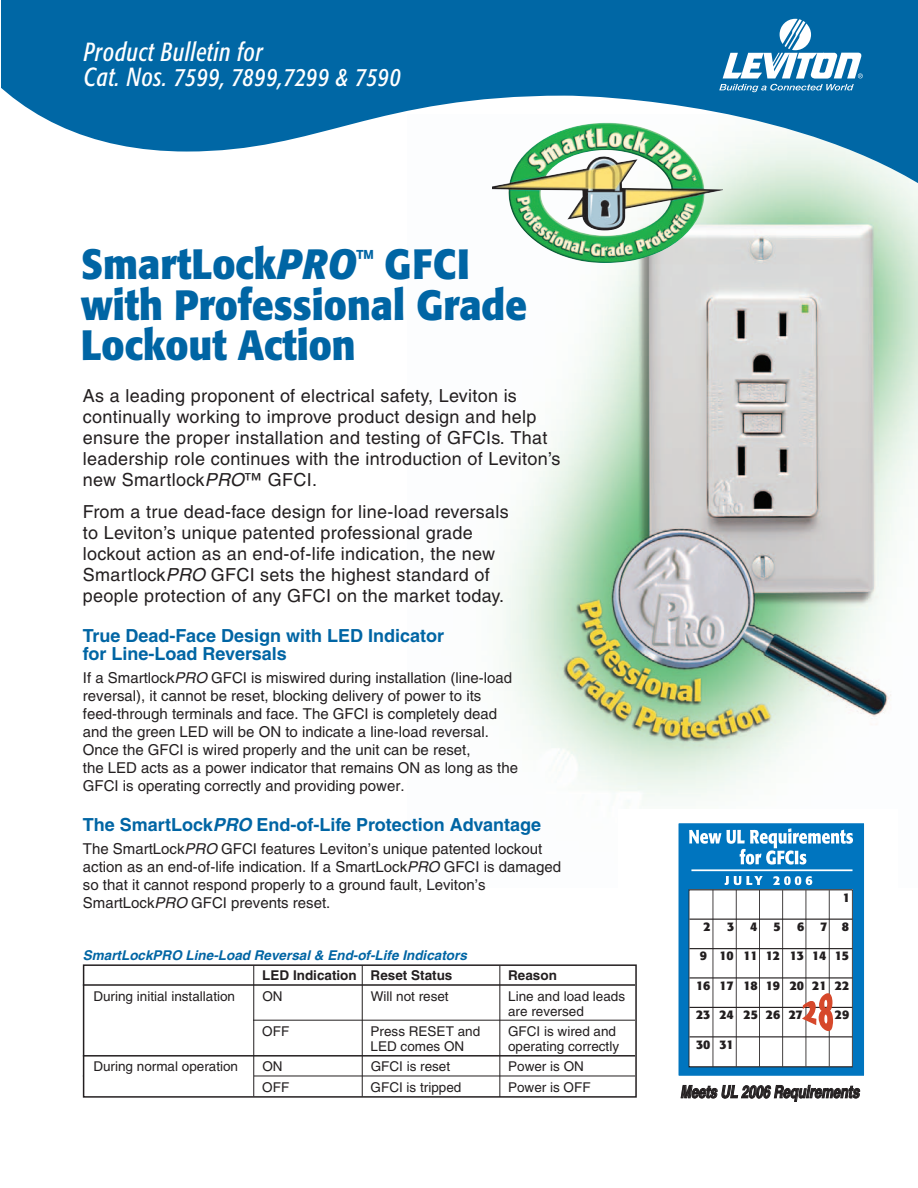
<style>
.page{position:relative;width:918px;height:1188px;background:#fff}
.page>*{position:absolute;margin:0;border:0;box-sizing:border-box;transform-origin:0 0}
.t1{font:700 41.85px/40.5px "Formata";color:#0065a4;scale:.91 1}
.t2{font:italic condensed 25.95px/25.2px "Formata";letter-spacing:.03em;color:#fff;scale:.9 1}
.t3{font:18px/21px "Helvetica";letter-spacing:.015em;color:#231f20}
.t4{font:700 18px/18px "Helvetica";color:#0065a4}
.t5{font:italic 700 condensed 17.25px "Helvetica";color:#231f20;scale:.91 1}
.t6{font:15px/18px "Helvetica";color:#231f20}
.t7{font:13.5px/15px "Helvetica";color:#231f20}
.t8{font:italic 700 13.5px "Helvetica";color:#0065a4}
.t9{font:700 13.5px "Helvetica";color:#231f20}
.t10{font:700 12.45px "Formata";letter-spacing:-.02em;color:#231f20}
.s1{font-style:italic}
.s2{font-family:"Arial"}
</style>
<div class="page">
<img style="left:504px;top:191px;width:414px;height:611px">
<div style="left:677px;top:822px;width:188px;height:256px;background:#0075bf"></div>
<div style="left:676px;top:820px;width:191px;height:259px;border:3px solid #fff"></div>
<div style="left:689px;top:890px;width:163px;height:177px;background:#fff"></div>
<div style="left:689px;top:889px;width:164px;height:178px;border:1px solid #231f20"></div>
<hr style="left:713px;top:890px;width:1px;height:177px;background:#231f20">
<hr style="left:736px;top:890px;width:1px;height:177px;background:#231f20">
<hr style="left:759px;top:890px;width:1px;height:177px;background:#231f20">
<hr style="left:782px;top:890px;width:1px;height:177px;background:#231f20">
<hr style="left:806px;top:890px;width:1px;height:176px;background:#231f20">
<hr style="left:829px;top:890px;width:1px;height:176px;background:#231f20">
<hr style="left:689px;top:919px;width:163px;height:1px;background:#231f20">
<hr style="left:689px;top:948px;width:163px;height:1px;background:#231f20">
<hr style="left:689px;top:978px;width:163px;height:1px;background:#231f20">
<hr style="left:689px;top:1007px;width:163px;height:1px;background:#231f20">
<hr style="left:689px;top:1037px;width:163px;height:1px;background:#231f20">
<svg style="left:802px;top:991px;width:31px;height:41px"></svg>
<svg style="left:689px;top:830px;width:32px;height:14px"></svg>
<svg style="left:727px;top:828px;width:126px;height:37px"></svg>
<svg style="left:725px;top:876px;width:38px;height:9px"></svg>
<svg style="left:773px;top:876px;width:39px;height:9px"></svg>
<hr style="left:691px;top:870px;width:162px;height:1px;background:#fff">
<img style="left:504px;top:191px;width:219px;height:72px">
<hr style="left:83px;top:984px;width:552px;height:2px;background:#231f20">
<hr style="left:83px;top:1020px;width:552px;height:1px;background:#231f20">
<hr style="left:83px;top:1055px;width:552px;height:2px;background:#231f20">
<hr style="left:83px;top:1076px;width:552px;height:1px;background:#231f20">
<div style="left:81px;top:1015px;width:172px;height:8px;background:#fff"></div>
<div style="left:83px;top:1075px;width:171px;height:8px;background:#fff"></div>
<div style="left:83px;top:964px;width:554px;height:134px;border:2px solid #231f20"></div>
<hr style="left:253px;top:966px;width:1px;height:130px;background:#231f20">
<hr style="left:362px;top:966px;width:1px;height:130px;background:#231f20">
<hr style="left:499px;top:966px;width:1px;height:131px;background:#231f20">
<svg style="left:1px;top:0;width:917px;height:191px;fill:#0067a5"></svg>
<svg style="left:719px;top:19px;width:144px;height:73px"></svg>
<h2 class="t2" style="left:84px;top:41px;width:354px">Product Bulletin fo<br>Cat. Nos. 7599, 7899,7299 &amp; 7590</h2>
<h1 class="t1" style="left:81px;top:248px;width:492px">SmartLock<span class="s1">PRO</span><sup>™</sup> GFCI with Professional Grade<br>Lockout Action</h1>
<p class="t3" style="left:83px;top:387px;width:479px">As a leading proponent of electrical safety, Leviton is continually working to improve product design and help ensure the proper installation and testing of GFCIs. That leadership role continues with the introduction of Leviton’s new Smartlock<span class="s1">PRO</span>™ GFCI.</p>
<p class="t3" style="left:83px;top:503px;width:428px">From a true dead-face design for line-load reversals to Leviton’s unique patented professional grade lockout action as an end-of-life indication, the new Smartlock<span class="s1">PRO</span> GFCI sets the highest standard of people protection of any GFCI on the market today.</p>
<p class="t4" style="left:83px;top:628px;width:363px">True Dead-Face Design with LED Indicator for Line-Load Reversals</p>
<p class="t6" style="left:83px;top:670px;width:437px">If a Smartlock<span class="s1">PRO</span> GFCI is miswired during installation (line-load reversal), it cannot be reset, blocking delivery of power to its feed-through terminals and face. The GFCI is completely dead and the green LED will be ON to indicate a line-load reversal.<br>Once the GFCI is wired properly and the unit can be reset,<br>the LED acts as a power indicator that remains ON as long as the GFCI is operating correctly and providing power.</p>
<p class="t4" style="left:83px;top:817px;width:460px">The SmartLock<span class="s1">PRO</span> End-of-Life Protection Advantage</p>
<p class="t6" style="left:83px;top:841px;width:480px">The SmartLock<span class="s1">PRO</span> GFCI features Leviton’s unique patented lockout action as an end-of-life indication. If a Smar<span class="s2">t</span>Lock<span class="s1">PRO</span> GFCI is damaged so that it cannot respond properly to a ground fault, Leviton’s SmartLock<span class="s1">PRO</span> GFCI prevents reset.</p>
<p class="t8" style="left:83px;top:950px;width:386px">SmartLockPRO Line-Load Reversal &amp; End-of-Life Indicators</p>
<p class="t9" style="left:262px;top:970px;width:192px">LED Indication Reset Status</p>
<p class="t9" style="left:508px;top:970px;width:50px">Reason</p>
<p class="t7" style="left:93px;top:990px;width:143px">During initial installation</p>
<p class="t7" style="left:262px;top:990px;width:22px">ON</p>
<p class="t7" style="left:371px;top:990px;width:80px">Will not reset</p>
<p class="t7" style="left:508px;top:990px;width:119px">Line and load leads are reversed</p>
<p class="t7" style="left:262px;top:1025px;width:28px">OFF</p>
<p class="t7" style="left:371px;top:1025px;width:111px">Press RESET and</p>
<p class="t7" style="left:508px;top:1025px;width:110px">GFCI is wired and</p>
<p class="t7" style="left:371px;top:1040px;width:95px">LED comes ON</p>
<p class="t7" style="left:508px;top:1040px;width:113px">operating correctly</p>
<p class="t7" style="left:93px;top:1060px;width:146px">During normal operation</p>
<p class="t7" style="left:262px;top:1060px;width:22px">ON</p>
<p class="t7" style="left:371px;top:1060px;width:81px">GFCI is reset</p>
<p class="t7" style="left:508px;top:1060px;width:77px">Power is ON</p>
<p class="t7" style="left:262px;top:1081px;width:28px">OFF</p>
<p class="t7" style="left:371px;top:1081px;width:92px">GFCI is tripped</p>
<p class="t7" style="left:508px;top:1081px;width:84px">Power is OFF</p>
<p class="t10" style="left:843px;top:892px;width:9px">1</p>
<p class="t10" style="left:703px;top:921px;width:9px">2</p>
<p class="t10" style="left:727px;top:921px;width:9px">3</p>
<p class="t10" style="left:750px;top:921px;width:9px">4</p>
<p class="t10" style="left:774px;top:921px;width:9px">5</p>
<p class="t10" style="left:797px;top:921px;width:9px">6</p>
<p class="t10" style="left:820px;top:921px;width:30px">7 8</p>
<p class="t10" style="left:700px;top:951px;width:151px">9 10 11 12 13 14 15</p>
<p class="t10" style="left:696px;top:980px;width:155px">16 17 18 19 20 21 22</p>
<p class="t10" style="left:696px;top:1010px;width:39px">23 24</p>
<p class="t10" style="left:696px;top:1039px;width:39px">30 31</p>
<p class="t10" style="left:743px;top:1010px;width:61px">25 26 27</p>
<p class="t10" style="left:835px;top:1010px;width:16px">29</p>
<p class="t5" style="left:680px;top:1085px;width:198px">Meets UL 2006 Requirements</p>
</div>
